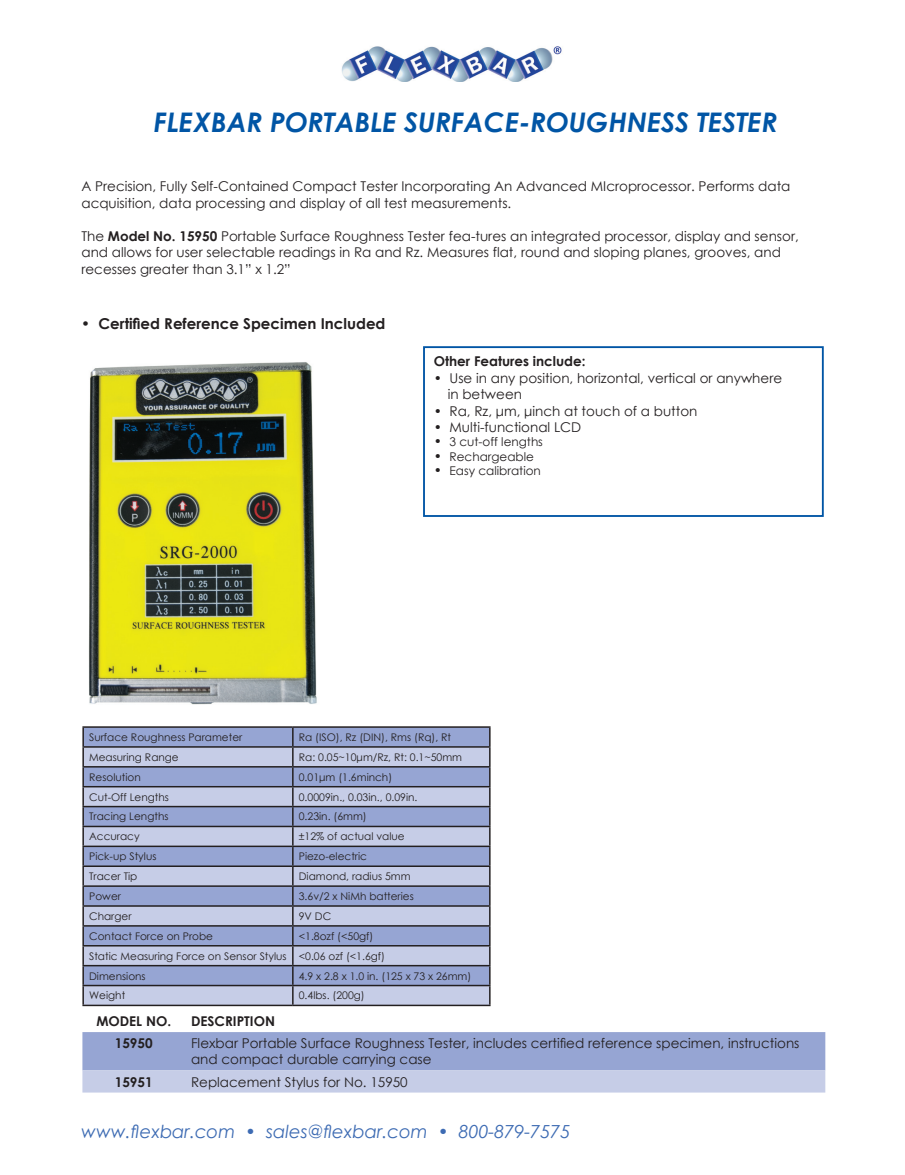
<style>
.page{position:relative;width:905px;height:1175px;background:#fff}
.page>*{position:absolute;margin:0;border:0;box-sizing:border-box;transform-origin:0 0}
.t1{font:italic 700 27px "Century Gothic";color:#0155a5}
.t2{font:italic 18px "Century Gothic";color:#3d6bb3}
.t3{font:700 15px "Century Gothic";color:#231f20}
.t4{font:13.5px/16.5px "Century Gothic";color:#231f20}
.t5{font:700 13.5px "Century Gothic";color:#231f20}
.t6{font:12px "Century Gothic";color:#231f20}
.t7{font:10.5px "Century Gothic";color:#231f20}
.s1{font-weight:700}
.s2{font-size:13.5px}
</style>
<div class="page">
<img style="left:341px;top:46px;width:221px;height:35px">
<div style="left:84px;top:727px;width:405px;height:19px;background:#96a5d3"></div>
<svg style="left:84px;top:747px;width:405px;height:257px;background:#abb5d7"></svg>
<hr style="left:82px;top:726px;width:211px;height:1px;background:#231f20">
<hr style="left:293px;top:726px;width:197px;height:1px;background:#231f20">
<hr style="left:82px;top:746px;width:211px;height:1px;background:#231f20">
<hr style="left:293px;top:746px;width:197px;height:1px;background:#231f20">
<hr style="left:82px;top:766px;width:211px;height:1px;background:#231f20">
<hr style="left:293px;top:766px;width:197px;height:1px;background:#231f20">
<hr style="left:82px;top:786px;width:211px;height:1px;background:#231f20">
<hr style="left:293px;top:786px;width:197px;height:1px;background:#231f20">
<hr style="left:82px;top:805px;width:211px;height:2px;background:#231f20">
<hr style="left:293px;top:805px;width:197px;height:2px;background:#231f20">
<hr style="left:82px;top:825px;width:211px;height:2px;background:#231f20">
<hr style="left:293px;top:825px;width:197px;height:2px;background:#231f20">
<hr style="left:82px;top:845px;width:211px;height:2px;background:#231f20">
<hr style="left:293px;top:845px;width:197px;height:2px;background:#231f20">
<hr style="left:82px;top:865px;width:211px;height:2px;background:#231f20">
<hr style="left:293px;top:865px;width:197px;height:2px;background:#231f20">
<hr style="left:82px;top:885px;width:211px;height:1px;background:#231f20">
<hr style="left:293px;top:885px;width:197px;height:1px;background:#231f20">
<hr style="left:82px;top:905px;width:211px;height:1px;background:#231f20">
<hr style="left:293px;top:905px;width:197px;height:1px;background:#231f20">
<hr style="left:82px;top:925px;width:211px;height:1px;background:#231f20">
<hr style="left:293px;top:925px;width:197px;height:1px;background:#231f20">
<hr style="left:82px;top:945px;width:211px;height:1px;background:#231f20">
<hr style="left:293px;top:945px;width:197px;height:1px;background:#231f20">
<hr style="left:82px;top:964px;width:211px;height:2px;background:#231f20">
<hr style="left:293px;top:964px;width:197px;height:2px;background:#231f20">
<hr style="left:82px;top:984px;width:211px;height:2px;background:#231f20">
<svg style="left:82px;top:727px;width:2px;height:277px"></svg>
<hr style="left:293px;top:984px;width:197px;height:2px;background:#231f20">
<svg style="left:292px;top:727px;width:1px;height:277px"></svg>
<svg style="left:489px;top:727px;width:1px;height:277px"></svg>
<hr style="left:82px;top:1004px;width:211px;height:2px;background:#231f20">
<hr style="left:293px;top:1004px;width:197px;height:2px;background:#231f20">
<svg style="left:82px;top:1032px;width:743px;height:60px;background:#a7b3da"></svg>
<img style="left:89px;top:362px;width:228px;height:342px">
<div style="left:423px;top:346px;width:400px;height:171px;border:2px solid #0155a5"></div>
<p class="t1" style="left:154px;top:102px;width:625px">FLEXBAR PORTABLE SURFACE-ROUGHNESS TESTER</p>
<p class="t4" style="left:81px;top:178px;width:710px">A Precision, Fully Self-Contained Compact Tester Incorporating An Advanced MIcroprocessor. Performs data acquisition, data processing and display of all test measurements.</p>
<p class="t4" style="left:81px;top:227px;width:718px">The <span class="s1">Model No. 15950</span> Portable Surface Roughness Tester fea-tures an integrated processor, display and sensor, and allows for user selectable readings in Ra and Rz. Measures flat, round and sloping planes, grooves, and recesses greater than 3.1” x 1.2”</p>
<p class="t3" style="left:81px;top:312px;width:306px">• Certified Reference Specimen Included</p>
<p class="t5" style="left:434px;top:351px;width:153px">Other Features include:</p>
<p class="t4" style="left:447px;top:370px;width:336px;text-indent:-14px">• Use in any position, horizontal, vertical or anywhere in between</p>
<p class="t4" style="left:434px;top:402px;width:265px">• Ra, Rz, μm, μinch at touch of a button</p>
<p class="t4" style="left:434px;top:418px;width:149px">• Multi-functional LCD</p>
<p class="t6" style="left:434px;top:433px;width:111px"><span class="s2">•</span> 3 cut-off lengths</p>
<p class="t6" style="left:434px;top:448px;width:102px"><span class="s2">•</span> Rechargeable</p>
<p class="t6" style="left:434px;top:462px;width:109px"><span class="s2">•</span> Easy calibration</p>
<p class="t7" style="left:89px;top:729px;width:155px">Surface Roughness Parameter</p>
<p class="t7" style="left:299px;top:729px;width:154px">Ra (ISO), Rz (DIN), Rms (Rq), Rt</p>
<p class="t7" style="left:89px;top:749px;width:91px">Measuring Range</p>
<p class="t7" style="left:299px;top:749px;width:165px">Ra: 0.05~10μm/Rz, Rt: 0.1~50mm</p>
<p class="t7" style="left:89px;top:769px;width:53px">Resolution</p>
<p class="t7" style="left:299px;top:769px;width:95px">0.01μm (1.6minch)</p>
<p class="t7" style="left:89px;top:789px;width:81px">Cut-Off Lengths</p>
<p class="t7" style="left:299px;top:789px;width:120px">0.0009in., 0.03in., 0.09in.</p>
<p class="t7" style="left:89px;top:809px;width:81px">Tracing Lengths</p>
<p class="t7" style="left:299px;top:809px;width:69px">0.23in. (6mm)</p>
<p class="t7" style="left:89px;top:829px;width:52px">Accuracy</p>
<p class="t7" style="left:299px;top:829px;width:107px">±12% of actual value</p>
<p class="t7" style="left:89px;top:849px;width:69px">Pick-up Stylus</p>
<p class="t7" style="left:299px;top:849px;width:70px">Piezo-electric</p>
<p class="t7" style="left:89px;top:869px;width:50px">Tracer Tip</p>
<p class="t7" style="left:299px;top:869px;width:113px">Diamond, radius 5mm</p>
<p class="t7" style="left:89px;top:888px;width:33px">Power</p>
<p class="t7" style="left:299px;top:888px;width:116px">3.6v/2 x NiMh batteries</p>
<p class="t7" style="left:89px;top:908px;width:44px">Charger</p>
<p class="t7" style="left:299px;top:908px;width:34px">9V DC</p>
<p class="t7" style="left:89px;top:928px;width:125px">Contact Force on Probe</p>
<p class="t7" style="left:299px;top:928px;width:76px">&lt;1.8ozf (&lt;50gf)</p>
<p class="t7" style="left:89px;top:948px;width:199px">Static Measuring Force on Sensor Stylus</p>
<p class="t7" style="left:299px;top:948px;width:88px">&lt;0.06 ozf (&lt;1.6gf)</p>
<p class="t7" style="left:89px;top:968px;width:58px">Dimensions</p>
<p class="t7" style="left:299px;top:968px;width:174px">4.9 x 2.8 x 1.0 in. (125 x 73 x 26mm)</p>
<p class="t7" style="left:89px;top:988px;width:38px">Weight</p>
<p class="t7" style="left:299px;top:988px;width:67px">0.4lbs. (200g)</p>
<p class="t5" style="left:96px;top:1011px;width:76px">MODEL NO.</p>
<p class="t5" style="left:191px;top:1011px;width:85px">DESCRIPTION</p>
<p class="t5" style="left:115px;top:1033px;width:39px">15950</p>
<p class="t4" style="left:191px;top:1035px;width:610px">Flexbar Portable Surface Roughness Tester, includes certified reference specimen, instructions and compact durable carrying case</p>
<p class="t5" style="left:115px;top:1071px;width:39px">15951</p>
<p class="t4" style="left:191px;top:1073px;width:218px">Replacement Stylus for No. 15950</p>
<p class="t2" style="left:81px;top:1118px;width:491px">www.flexbar.com • sales@flexbar.com • 800-879-7575</p>
</div>
